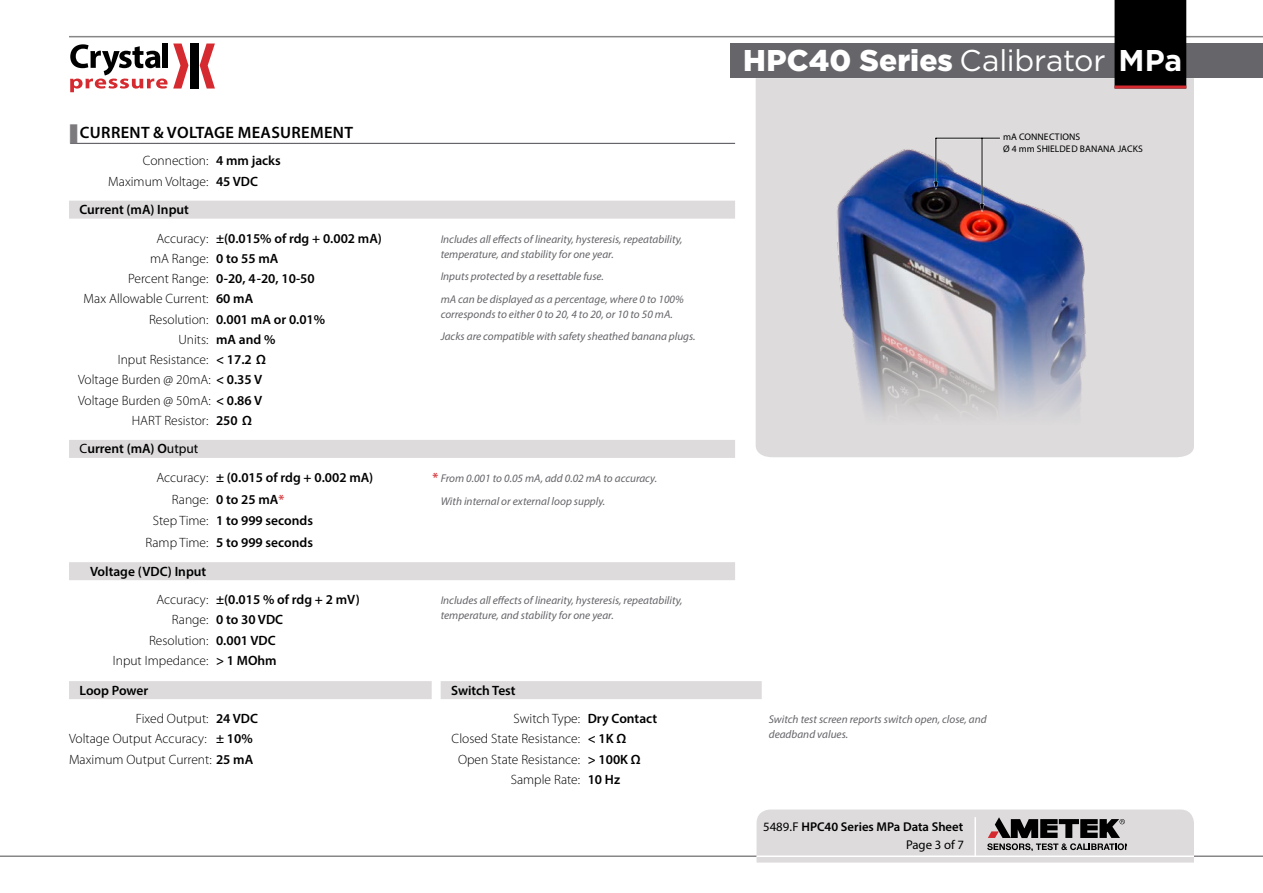
<style>
.page{position:relative;width:1263px;height:893px;background:#fff}
.page>*{position:absolute;margin:0;border:0;box-sizing:border-box;transform-origin:0 0}
.t1{font:900 30px "Gotham";color:#fff}
.t2{font:600 16.5px "Myriad Pro";letter-spacing:.02em;color:#000}
.t3{font:300 13.5px/20.2px "Myriad Pro";color:#000}
.t4{font:600 13.5px/28.5px "Myriad Pro";color:#000}
.t5{font:600 13.5px "Myriad Pro";color:#d52a2f}
.t6{font:600 12.75px "Myriad Pro";color:#000}
.t7{font:12.75px "Myriad Pro";color:#000}
.t8{font:italic 11.25px/15px "Myriad Pro";color:#65656a}
.t9{font:9.6px/12px "Myriad Pro";color:#000}
.s1{font-weight:600}
.s2{font-weight:300}
.s3{font-weight:400}
.s4{color:#d52a2f}
.s5{font-weight:700}
</style>
<div class="page">
<hr style="left:0;top:855px;width:1263px;height:2px;background:#89868a">
<hr style="left:69px;top:36px;width:1194px;height:1px;background:#89868a">
<svg style="left:756px;top:809px;width:438px;height:54px;background:#cbc8c8"></svg>
<div style="left:190px;top:44px;width:8px;height:45px;background:#000"></div>
<svg style="left:200px;top:44px;width:15px;height:45px"></svg>
<svg style="left:70px;top:44px;width:118px;height:48px"></svg>
<div style="left:756px;top:78px;width:438px;height:379px;background:#dddbdb"></div>
<hr style="left:70px;top:143px;width:665px;height:1px;background:#65656a">
<div style="left:69px;top:201px;width:666px;height:18px;background:#dddbdb"></div>
<div style="left:69px;top:440px;width:666px;height:18px;background:#dddbdb"></div>
<div style="left:69px;top:562px;width:666px;height:18px;background:#dddbdb"></div>
<img style="left:816px;top:142px;width:285px;height:311px">
<hr style="left:936px;top:137px;width:64px;height:2px;background:#fff">
<hr style="left:935px;top:138px;width:2px;height:46px;background:#fff">
<hr style="left:981px;top:138px;width:2px;height:68px;background:#fff">
<hr style="left:936px;top:138px;width:64px;height:1px;background:#000">
<hr style="left:936px;top:138px;width:1px;height:46px;background:#000">
<hr style="left:982px;top:138px;width:1px;height:68px;background:#000">
<svg style="left:932px;top:180px;width:8px;height:11px"></svg>
<svg style="left:978px;top:202px;width:8px;height:11px"></svg>
<div style="left:69px;top:681px;width:363px;height:18px;background:#dddbdb"></div>
<div style="left:441px;top:681px;width:321px;height:18px;background:#dddbdb"></div>
<div style="left:734px;top:44px;width:529px;height:34px;background:#65656a"></div>
<div style="left:1114px;top:0;width:72px;height:89px;background:#000"></div>
<hr style="left:1114px;top:86px;width:72px;height:3px;background:#d52a2f">
<svg style="left:70px;top:142px;width:21px;height:2px"></svg>
<h2 class="t2" style="left:80px;top:122px;width:275px">CURRENT &amp; VOLTAGE MEASUREMENT</h2>
<p class="t3" style="left:108px;top:151px;width:174px;text-indent:34px">Connection: <span class="s1">4 mm jacks<br></span>Maximum Voltage: <span class="s1">45 VDC</span></p>
<p class="t4" style="left:156px;top:195px;width:227px;text-indent:-77px">Current (mA) Input<br><span class="s2">Accuracy:</span> ±(0.015% of rdg + 0.002 mA)</p>
<p class="t3" style="left:150px;top:248px;width:130px">mA Range: <span class="s1">0 to 55 mA</span></p>
<p class="t4" style="left:128px;top:264px;width:188px"><span class="s2">Percent Range:</span> 0-20, 4-20, 10-50</p>
<p class="t3" style="left:84px;top:289px;width:171px">Max Allowable Current: <span class="s1">60 mA</span></p>
<p class="t4" style="left:149px;top:304px;width:178px"><span class="s2">Resolution:</span> 0.001 mA or 0.01%</p>
<p class="t3" style="left:178px;top:329px;width:98px">Units: <span class="s1">mA and %</span></p>
<p class="t3" style="left:118px;top:349px;width:150px">Input Resistance: <span class="s1">&lt; 17.2 Ω</span></p>
<p class="t3" style="left:78px;top:370px;width:186px">Voltage Burden @ 20mA: <span class="s1">&lt; 0.35 V</span></p>
<p class="t3" style="left:78px;top:390px;width:186px">Voltage Burden @ 50mA: <span class="s1">&lt; 0.86 V</span></p>
<p class="t3" style="left:132px;top:410px;width:122px">HART Resistor: <span class="s1">250 Ω</span></p>
<p class="t4" style="left:156px;top:434px;width:218px;text-indent:-77px"><span class="s3">C</span>urrent (mA) O<span class="s3">utput<br></span><span class="s2">Accuracy:</span> ± (0.015 of rdg + 0.002 mA)</p>
<p class="t4" style="left:145px;top:488px;width:169px;line-height:21.8px;text-align:center"><span class="s2">Range:</span> 0 to 25 mA<span class="s4">*<br></span><span class="s2">Step Time:</span> 1 to 999 seconds<br><span class="s2">Ramp Time:</span> 5 to 999 seconds</p>
<p class="t4" style="left:156px;top:556px;width:205px;text-indent:-66px">Voltage (VDC) Input<br><span class="s2">Accuracy:</span> ±(0.015 % of rdg + 2 mV)</p>
<p class="t4" style="left:172px;top:605px;width:113px"><span class="s2">Range:</span> 0 to 30 VDC</p>
<p class="t3" style="left:149px;top:630px;width:128px">Resolution: <span class="s1">0.001 VDC</span></p>
<p class="t3" style="left:113px;top:650px;width:165px">Input Impedance: <span class="s1">&gt; 1 MOhm</span></p>
<p class="t4" style="left:136px;top:675px;width:124px;text-indent:-56px">Loop Power<br><span class="s2">Fixed Output:</span> 24 VDC</p>
<p class="t3" style="left:69px;top:729px;width:186px">Voltage Output Accuracy: <span class="s1">± 10%<br></span>Maximum Output Current: <span class="s1">25 mA</span></p>
<p class="t8" style="left:441px;top:231px;width:243px">Includes all effects of linearity, hysteresis, repeatability, temperature, and stability for one year.</p>
<p class="t8" style="left:441px;top:265px;width:245px;line-height:22.5px">Inputs protected by a resettable fuse.<br>mA can be displayed as a percentage, where 0 to 100%</p>
<p class="t8" style="left:441px;top:303px;width:256px;line-height:22.5px">corresponds to either 0 to 20, 4 to 20, or 10 to 50 mA.<br>Jacks are compatible with safety sheathed banana plugs.</p>
<h1 class="t1" style="left:743px;top:39px;width:441px">HPC40 Series <span class="s3">Calibrator</span> <span class="s5">MPa</span></h1>
<p class="t9" style="left:1003px;top:130px;width:141px">mA CONNECTIONS<br>Ø 4 mm SHIELDED BANANA JACKS</p>
<p class="t5" style="left:432px;top:468px;width:7px">*</p>
<p class="t8" style="left:441px;top:467px;width:218px;line-height:22.5px">From 0.001 to 0.05 mA, add 0.02 mA to accuracy.<br>With internal or external loop supply.</p>
<p class="t8" style="left:441px;top:593px;width:243px">Includes all effects of linearity, hysteresis, repeatability, temperature, and stability for one year.</p>
<p class="t4" style="left:513px;top:675px;width:145px;text-indent:-62px">Switch Test<br><span class="s2">Switch Type:</span> Dry Contact</p>
<p class="t3" style="left:452px;top:729px;width:176px">Closed State Resistance: <span class="s1">&lt; 1K Ω</span></p>
<p class="t3" style="left:458px;top:749px;width:184px">Open State Resistance: <span class="s1">&gt; 100K Ω</span></p>
<p class="t3" style="left:511px;top:769px;width:111px">Sample Rate: <span class="s1">10 Hz</span></p>
<p class="t8" style="left:769px;top:712px;width:219px">Switch test screen reports switch open, close, and deadband values.</p>
<p class="t6" style="left:763px;top:818px;width:202px"><span class="s3">5489.F</span> HPC40 Series MPa Data Sheet</p>
<p class="t7" style="left:906px;top:837px;width:60px">Page 3 of 7</p>
</div>
